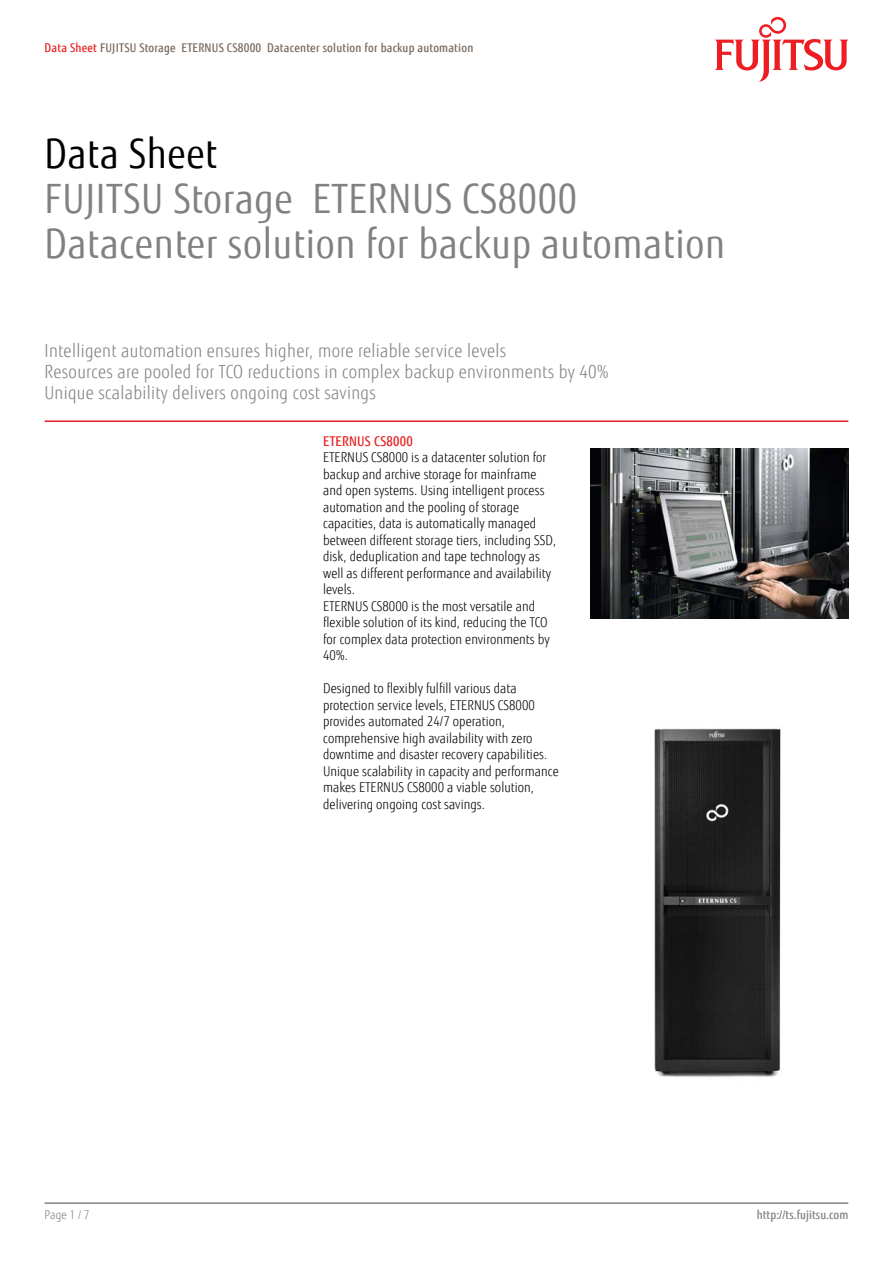
<style>
.page{position:relative;width:893px;height:1263px;background:#fff}
.page>*{position:absolute;margin:0;border:0;box-sizing:border-box;transform-origin:0 0}
.t1{font:40.5px/45px "Fujitsu Sans";letter-spacing:.02em;color:#818280;scale:.9 1}
.t2{font:40.5px "Fujitsu Sans";letter-spacing:.02em;color:#000;scale:.9 1}
.t3{font:300 18px/21px "Fujitsu Sans";letter-spacing:.02em;color:#818280;scale:.9 1}
.t4{font:300 13.5px/16.5px "Fujitsu Sans";letter-spacing:.005em;color:#000;scale:.9 1}
.t5{font:500 13.5px "Fujitsu Sans";letter-spacing:.02em;color:#e82425;scale:.9 1}
.t6{font:500 12px "Fujitsu Sans";letter-spacing:.02em;color:#79695e;scale:.9 1}
.t7{font:500 12px "Fujitsu Sans";letter-spacing:.005em;color:#818280;scale:.9 1}
.t8{font:300 12px "Fujitsu Sans";color:#818280;scale:.9 1}
.s1{color:#e92425}
</style>
<div class="page">
<hr style="left:45px;top:1202px;width:803px;height:2px;background:#818280">
<hr style="left:45px;top:420px;width:803px;height:2px;background:#ed1d24">
<img style="left:590px;top:449px;width:258px;height:169px">
<svg style="left:715px;top:17px;width:133px;height:65px"></svg>
<img style="left:654px;top:728px;width:127px;height:349px">
<p class="t6" style="left:45px;top:40px;width:478px"><span class="s1">Data Sheet</span> FUJITSU Storage ETERNUS CS8000 Datacenter solution for backup automation</p>
<h1 class="t2" style="left:45px;top:130px;width:193px">Data Sheet</h1>
<h1 class="t1" style="left:45px;top:177px;width:758px">FUJITSU Storage ETERNUS CS8000<br>Datacenter solution for backup automation</h1>
<h2 class="t3" style="left:45px;top:340px;width:628px">Intelligent automation ensures higher, more reliable service levels<br>Resources are pooled for TCO reductions in complex backup environments by 40%<br>Unique scalability delivers ongoing cost savings</h2>
<p class="t5" style="left:323px;top:433px;width:101px">ETERNUS CS8000</p>
<p class="t4" style="left:323px;top:449px;width:260px">ETERNUS CS8000 is a datacenter solution for backup and archive storage for mainframe and open systems. Using intelligent process automation and the pooling of storage capacities, data is automatically managed between different storage tiers, including SSD, disk, deduplication and tape technology as well as different performance and availability levels.<br>ETERNUS CS8000 is the most versatile and flexible solution of its kind, reducing the TCO for complex data protection environments by 40%.</p>
<p class="t4" style="left:323px;top:680px;width:263px">Designed to flexibly fulfill various data protection service levels, ETERNUS CS8000 provides automated 24/7 operation, comprehensive high availability with zero downtime and disaster recovery capabilities.<br>Unique scalability in capacity and performance makes ETERNUS CS8000 a viable solution, delivering ongoing cost savings.</p>
<p class="t8" style="left:45px;top:1208px;width:51px">Page 1 / 7</p>
<p class="t7" style="left:757px;top:1208px;width:103px">http://ts.fujitsu.com</p>
</div>
